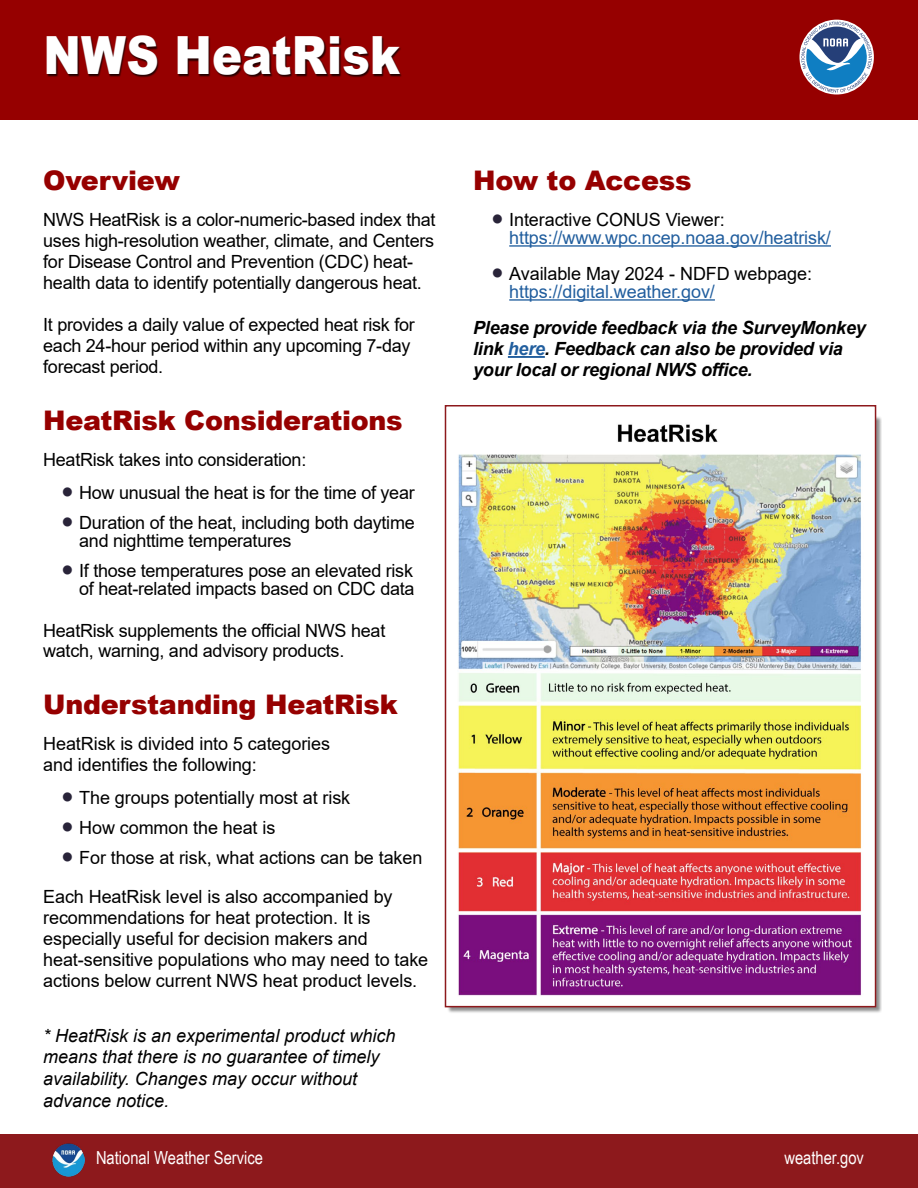
<style>
.page{position:relative;width:918px;height:1188px;background:#fff}
.page>*{position:absolute;margin:0;border:0;box-sizing:border-box;transform-origin:0 0}
.t1{font:900 52.65px "Arial";letter-spacing:.005em;color:#fff;scale:.85 1}
.t2{font:900 27px "Arial";letter-spacing:-.01em;color:#960000}
.t3{font:18.15px/21px "Arial";letter-spacing:-.015em;color:#000}
.t4{font:italic 18.15px/21.6px "Arial";color:#000}
.t5{font:italic 700 18.15px/21px "Arial";letter-spacing:-.015em;color:#000}
.t6{font:18.15px/18px "Arial";letter-spacing:-.005em;color:#215e9e}
.t7{font:18px "Arial Narrow";color:#fff}
.s1{font-size:36.3px;color:#292439}
.s2{color:#000}
.s3{color:#215e9e}
</style>
<div class="page">
<div style="left:0;top:0;width:918px;height:120px;background:#960000"></div>
<div style="left:47px;top:36px;width:356px;height:41px;background:#000;opacity:.75"></div>
<div style="left:0;top:1134px;width:918px;height:54px;background:#8d191c"></div>
<img style="left:53px;top:1144px;width:32px;height:32px">
<hr style="left:509px;top:245px;width:322px;height:2px;background:#215e9e">
<hr style="left:509px;top:299px;width:206px;height:2px;background:#215e9e">
<hr style="left:508px;top:356px;width:37px;height:2px;background:#215e9e">
<svg style="left:799px;top:20px;width:75px;height:74px"></svg>
<svg style="left:801px;top:22px;width:71px;height:71px;background:#7c88a7"></svg>
<div style="left:448px;top:416px;width:434px;height:597px;background:#000;opacity:.44"></div>
<img style="left:448px;top:416px;width:425px;height:588px">
<div style="left:445px;top:405px;width:431px;height:602px;border:2px solid #8d191c"></div>
<h1 class="t1" style="left:44px;top:17px;width:421px">NWS HeatRisk</h1>
<h2 class="t2" style="left:43px;top:161px;width:138px">Overview</h2>
<p class="t3" style="left:43px;top:209px;width:394px">NWS HeatRisk is a color-numeric-based index that uses high-resolution weather, climate, and Centers for Disease Control and Prevention (CDC) heat&shy;health data to identify potentially dangerous heat.</p>
<p class="t3" style="left:43px;top:314px;width:373px">It provides a daily value of expected heat risk for each 24-hour period within any upcoming 7-day forecast period.</p>
<h2 class="t2" style="left:43px;top:401px;width:361px">HeatRisk Considerations</h2>
<p class="t3" style="left:43px;top:449px;width:265px">HeatRisk takes into consideration:</p>
<p class="t3" style="left:61px;top:482px;width:355px"><span class="s1">•</span> How unusual the heat is for the time of year</p>
<p class="t3" style="left:79px;top:514px;width:337px;line-height:18px;text-indent:-18px"><span class="s1">•</span> Duration of the heat, including both daytime and nighttime temperatures</p>
<p class="t3" style="left:61px;top:562px;width:355px;line-height:18px;text-align:right"><span class="s1">•</span> If those temperatures pose an elevated risk of heat-related impacts based on CDC data</p>
<p class="t3" style="left:43px;top:621px;width:344px;line-height:19.5px">HeatRisk supplements the official NWS heat watch, warning, and advisory products.</p>
<h2 class="t2" style="left:43px;top:684px;width:356px">Understanding HeatRisk</h2>
<p class="t3" style="left:43px;top:733px;width:288px">HeatRisk is divided into 5 categories and identifies the following:</p>
<p class="t3" style="left:61px;top:787px;width:291px"><span class="s1">•</span> The groups potentially most at risk</p>
<p class="t3" style="left:61px;top:817px;width:216px"><span class="s1">•</span> How common the heat is</p>
<p class="t3" style="left:43px;top:838px;width:381px;line-height:39px;text-indent:18px"><span class="s1">•</span> For those at risk, what actions can be taken<br>Each HeatRisk level is also accompanied by</p>
<p class="t3" style="left:43px;top:907px;width:387px">recommendations for heat protection. It is especially useful for decision makers and heat-sensitive populations who may need to take actions below current NWS heat product levels.</p>
<p class="t4" style="left:43px;top:1025px;width:354px">* HeatRisk is an experimental product which means that there is no guarantee of timely availability. Changes may occur without advance notice.</p>
<h2 class="t2" style="left:473px;top:161px;width:220px">How to Access</h2>
<p class="t6" style="left:509px;top:211px;width:323px;text-indent:-18px"><span class="s1">•</span> <span class="s2">Interactive CONUS Viewer: </span>https://www.wpc.ncep.noaa.gov/heatrisk/</p>
<p class="t3" style="left:509px;top:265px;width:304px;line-height:18px;text-indent:-18px"><span class="s1">•</span> Available May 2024 - NDFD webpage: <span class="s3">https://digital.weather.gov/</span></p>
<p class="t5" style="left:473px;top:318px;width:394px">Please provide feedback via the SurveyMonkey link <span class="s3">here</span>. Feedback can also be provided via your local or regional NWS office.</p>
<p class="t7" style="left:96px;top:1145px;width:169px">National Weather Service</p>
<p class="t7" style="left:784px;top:1145px;width:81px">weather.gov</p>
</div>
